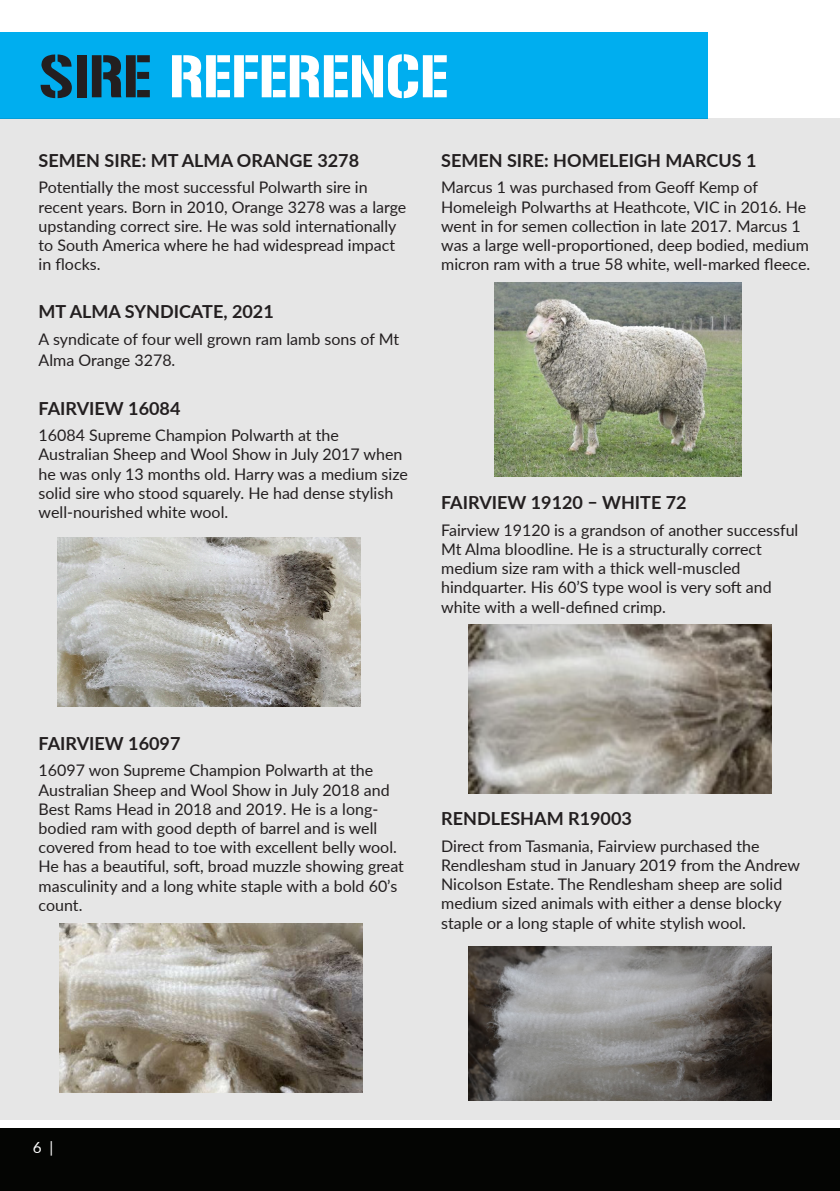
<style>
.page{position:relative;width:840px;height:1191px;background:#fff}
.page>*{position:absolute;margin:0;border:0;box-sizing:border-box;transform-origin:0 0}
.t1{font:53.2px "Gunplay";color:#fff}
.t2{font:700 18px "Lato";color:#231f20}
.t3{font:16px/19.2px "Lato";color:#231f20}
.t4{font:15.4px "Lato";color:#fff}
.s1{color:#231f20}
</style>
<div class="page">
<div style="left:0;top:1128px;width:839px;height:63px;background:#040503"></div>
<div style="left:0;top:32px;width:706px;height:86px;background:#00aeef"></div>
<div style="left:0;top:118px;width:839px;height:1002px;background:#e6e6e6"></div>
<img style="left:59px;top:924px;width:303px;height:168px">
<img style="left:57px;top:538px;width:303px;height:168px">
<img style="left:468px;top:947px;width:303px;height:153px">
<img style="left:468px;top:625px;width:303px;height:168px">
<img style="left:494px;top:282px;width:247px;height:194px">
<p class="t1" style="left:39px;top:46px;width:411px"><span class="s1">SIRE</span> REFERENCE</p>
<p class="t2" style="left:39px;top:147px;width:322px">SEMEN SIRE: MT ALMA ORANGE 3278</p>
<p class="t3" style="left:39px;top:177px;width:369px">Potentially the most successful Polwarth sire in recent years. Born in 2010, Orange 3278 was a large upstanding correct sire. He was sold internationally to South America where he had widespread impact in flocks.</p>
<p class="t2" style="left:39px;top:298px;width:236px">MT ALMA SYNDICATE, 2021</p>
<p class="t3" style="left:39px;top:327px;width:362px;line-height:21.6px">A syndicate of four well grown ram lamb sons of Mt<br>Alma Orange 3278.</p>
<p class="t2" style="left:39px;top:395px;width:143px">FAIRVIEW 16084</p>
<p class="t3" style="left:39px;top:425px;width:370px">16084 Supreme Champion Polwarth at the Australian Sheep and Wool Show in July 2017 when he was only 13 months old. Harry was a medium size solid sire who stood squarely. He had dense stylish well-nourished white wool.</p>
<p class="t2" style="left:441px;top:147px;width:316px">SEMEN SIRE: HOMELEIGH MARCUS 1</p>
<p class="t3" style="left:441px;top:177px;width:370px">Marcus 1 was purchased from Geoff Kemp of Homeleigh Polwarths at Heathcote, VIC in 2016. He went in for semen collection in late 2017. Marcus 1 was a large well-proportioned, deep bodied, medium micron ram with a true 58 white, well-marked fleece.</p>
<p class="t2" style="left:441px;top:489px;width:247px">FAIRVIEW 19120 – WHITE 72</p>
<p class="t3" style="left:441px;top:520px;width:358px">Fairview 19120 is a grandson of another successful Mt Alma bloodline. He is a structurally correct medium size ram with a thick well-muscled hindquarter. His 60’S type wool is very soft and white with a well-defined crimp.</p>
<p class="t2" style="left:39px;top:730px;width:143px">FAIRVIEW 16097</p>
<p class="t3" style="left:39px;top:760px;width:366px">16097 won Supreme Champion Polwarth at the Australian Sheep and Wool Show in July 2018 and Best Rams Head in 2018 and 2019. He is a long&shy;bodied ram with good depth of barrel and is well covered from head to toe with excellent belly wool.<br>He has a beautiful, soft, broad muzzle showing great masculinity and a long white staple with a bold 60’s count.</p>
<p class="t2" style="left:441px;top:805px;width:192px">RENDLESHAM R19003</p>
<p class="t3" style="left:441px;top:835px;width:360px">Direct from Tasmania, Fairview purchased the Rendlesham stud in January 2019 from the Andrew Nicolson Estate. The Rendlesham sheep are solid medium sized animals with either a dense blocky staple or a long staple of white stylish wool.</p>
<p class="t4" style="left:33px;top:1136px;width:22px">6 |</p>
</div>
